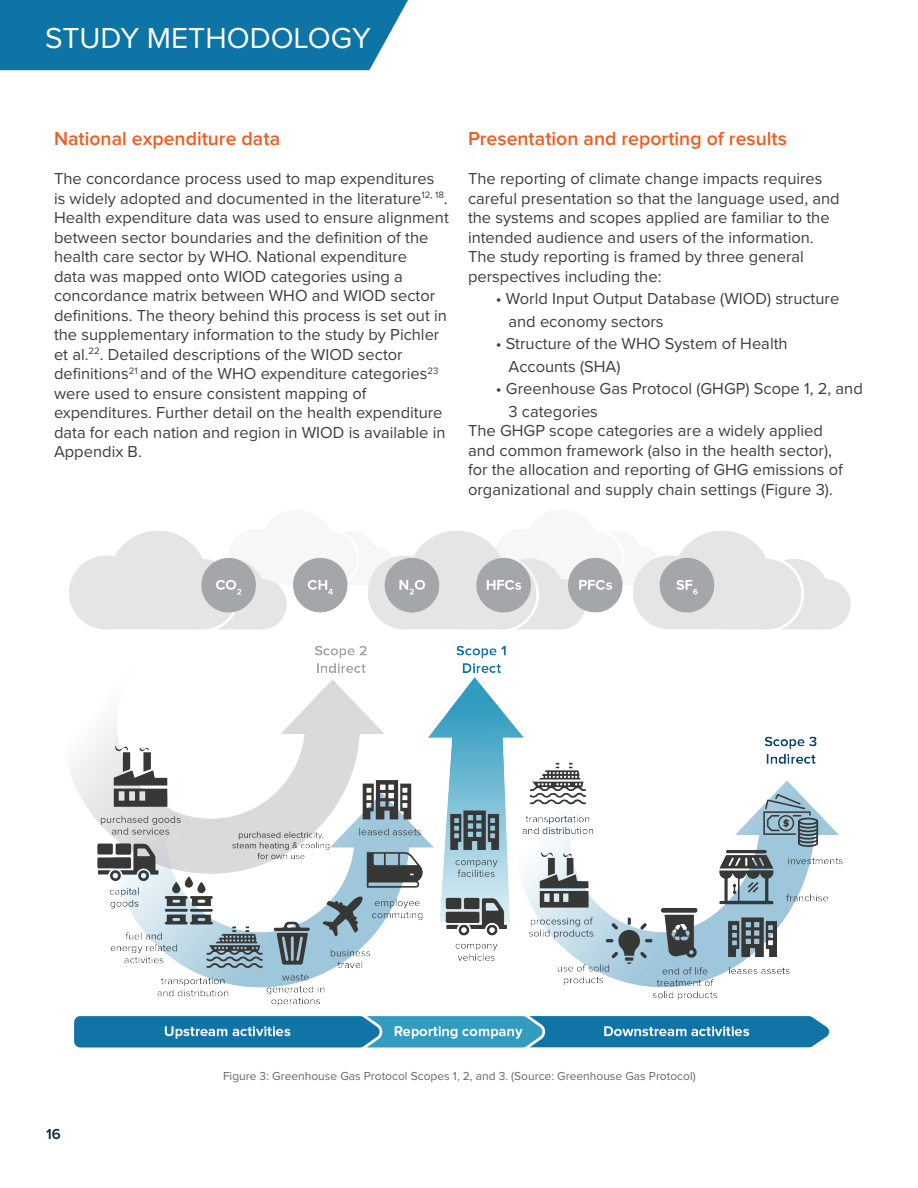
<style>
.page{position:relative;width:918px;height:1188px;background:#fff}
.page>*{position:absolute;margin:0;border:0;box-sizing:border-box;transform-origin:0 0}
.t1{font:30px "Proxima Nova";color:#fff}
.t2{font:600 19.5px "Proxima Nova";color:#f25b21}
.t3{font:16.5px/19.5px "Proxima Nova";color:#3e3e3f}
.t4{font:600 15px "Proxima Nova";color:#08273f}
.t5{font:12px "Proxima Nova";color:#6d6564}
</style>
<div class="page">
<img style="left:69px;top:531px;width:782px;height:517px">
<div style="left:0;top:0;width:408px;height:70px;background:#0d74a5"></div>
<p class="t1" style="left:45px;top:21px;width:327px">STUDY METHODOLOGY</p>
<p class="t2" style="left:54px;top:127px;width:228px">National expenditure data</p>
<p class="t3" style="left:54px;top:169px;width:396px">The concordance process used to map expenditures is widely adopted and documented in the literature<sup>12,</sup> <sup>18</sup>.<br>Health expenditure data was used to ensure alignment between sector boundaries and the definition of the health care sector by WHO. National expenditure<br>data was mapped onto WIOD categories using a concordance matrix between WHO and WIOD sector definitions. The theory behind this process is set out in the supplementary information to the study by Pichler et al.<sup>22</sup>. Detailed descriptions of the WIOD sector definitions<sup>21</sup> and of the WHO expenditure categories<sup>23 </sup>were used to ensure consistent mapping of expenditures. Further detail on the health expenditure data for each nation and region in WIOD is available in Appendix B.</p>
<p class="t2" style="left:468px;top:127px;width:320px">Presentation and reporting of results</p>
<p class="t3" style="left:468px;top:169px;width:373px">The reporting of climate change impacts requires careful presentation so that the language used, and the systems and scopes applied are familiar to the intended audience and users of the information.<br>The study reporting is framed by three general perspectives including the:</p>
<p class="t3" style="left:508px;top:288px;width:332px;line-height:22.5px;text-indent:-13px">• World Input Output Database (WIOD) structure and economy sectors</p>
<p class="t3" style="left:508px;top:333px;width:281px;line-height:22.5px;text-indent:-13px">• Structure of the WHO System of Health<br>Accounts (SHA)</p>
<p class="t3" style="left:508px;top:378px;width:356px;line-height:22.5px;text-indent:-13px">• Greenhouse Gas Protocol (GHGP) Scope 1, 2, and<br>3 categories</p>
<p class="t3" style="left:468px;top:421px;width:376px">The GHGP scope categories are a widely applied and common framework (also in the health sector), for the allocation and reporting of GHG emissions of organizational and supply chain settings (Figure 3).</p>
<p class="t4" style="left:46px;top:1126px;width:16px">16</p>
<p class="t5" style="left:223px;top:1069px;width:474px">Figure 3: Greenhouse Gas Protocol Scopes 1, 2, and 3. (Source: Greenhouse Gas Protocol)</p>
</div>
